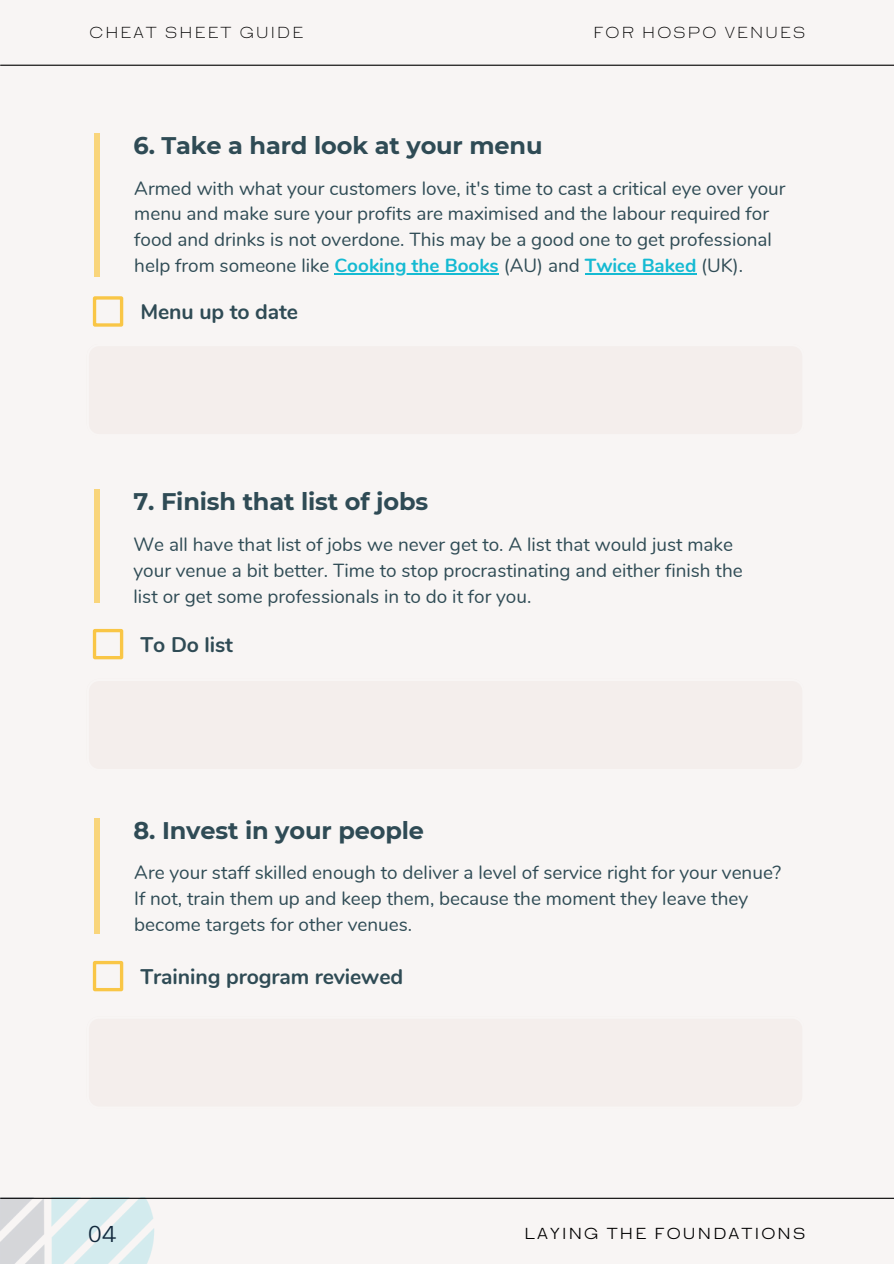
<style>
.page{position:relative;width:894px;height:1264px;background:#fff}
.page>*{position:absolute;margin:0;border:0;box-sizing:border-box;transform-origin:0 0}
.t1{font:700 24px "Montserrat";letter-spacing:-.005em;color:#2f4b55}
.t2{font:21.6px "HK Gothic";color:#11283c}
.t3{font:700 21.15px "Nunito";letter-spacing:-.005em;color:#2f4b55}
.t4{font:18.9px/26px "Nunito";color:#2f4b55}
.t5{font:300 15px "HK Gothic";letter-spacing:.145em;color:#000}
.t6{font:15px "HK Gothic";letter-spacing:.145em;color:#000}
.s1{font-weight:700;color:#15bad2}
</style>
<div class="page">
<div style="left:0;top:0;width:893px;height:1263px;background:#f8f5f4"></div>
<img style="left:0;top:1197px;width:167px;height:66px">
<hr style="left:1px;top:65px;width:892px;height:1px;background:#000">
<hr style="left:1px;top:1197px;width:892px;height:1px;background:#000">
<div style="left:94px;top:134px;width:5px;height:143px;background:#f9d57b"></div>
<div style="left:94px;top:818px;width:5px;height:115px;background:#f9d57b"></div>
<div style="left:94px;top:489px;width:5px;height:113px;background:#f9d57b"></div>
<hr style="left:334px;top:273px;width:164px;height:1px;background:#15bad2">
<hr style="left:584px;top:273px;width:112px;height:1px;background:#15bad2">
<svg style="left:93px;top:296px;width:30px;height:31px"></svg>
<svg style="left:93px;top:629px;width:30px;height:30px"></svg>
<svg style="left:93px;top:960px;width:30px;height:31px"></svg>
<p class="t5" style="left:89px;top:25px;width:215px">CHEAT SHEET GUIDE</p>
<p class="t5" style="left:593px;top:25px;width:213px">FOR HOSPO VENUES</p>
<p class="t1" style="left:133px;top:130px;width:410px">6. Take a hard look at your menu</p>
<p class="t4" style="left:134px;top:175px;width:652px">Armed with what your customers love, it's time to cast a critical eye over your menu and make sure your profits are maximised and the labour required for food and drinks is not overdone. This may be a good one to get professional help from someone like <span class="s1">Cooking the Books</span> (AU) and <span class="s1">Twice Baked</span> (UK).</p>
<p class="t3" style="left:140px;top:297px;width:159px">Menu up to date</p>
<p class="t1" style="left:133px;top:487px;width:296px">7. Finish that list of jobs</p>
<p class="t4" style="left:133px;top:531px;width:610px">We all have that list of jobs we never get to. A list that would just make your venue a bit better. Time to stop procrastinating and either finish the list or get some professionals in to do it for you.</p>
<p class="t3" style="left:140px;top:630px;width:94px">To Do list</p>
<p class="t1" style="left:133px;top:815px;width:292px">8. Invest in your people</p>
<p class="t4" style="left:134px;top:860px;width:648px">Are your staff skilled enough to deliver a level of service right for your venue?<br>If not, train them up and keep them, because the moment they leave they become targets for other venues.</p>
<p class="t3" style="left:140px;top:962px;width:264px">Training program reviewed</p>
<p class="t2" style="left:88px;top:1222px;width:30px">04</p>
<p class="t6" style="left:524px;top:1224px;width:282px">LAYING THE FOUNDATIONS</p>
</div>
